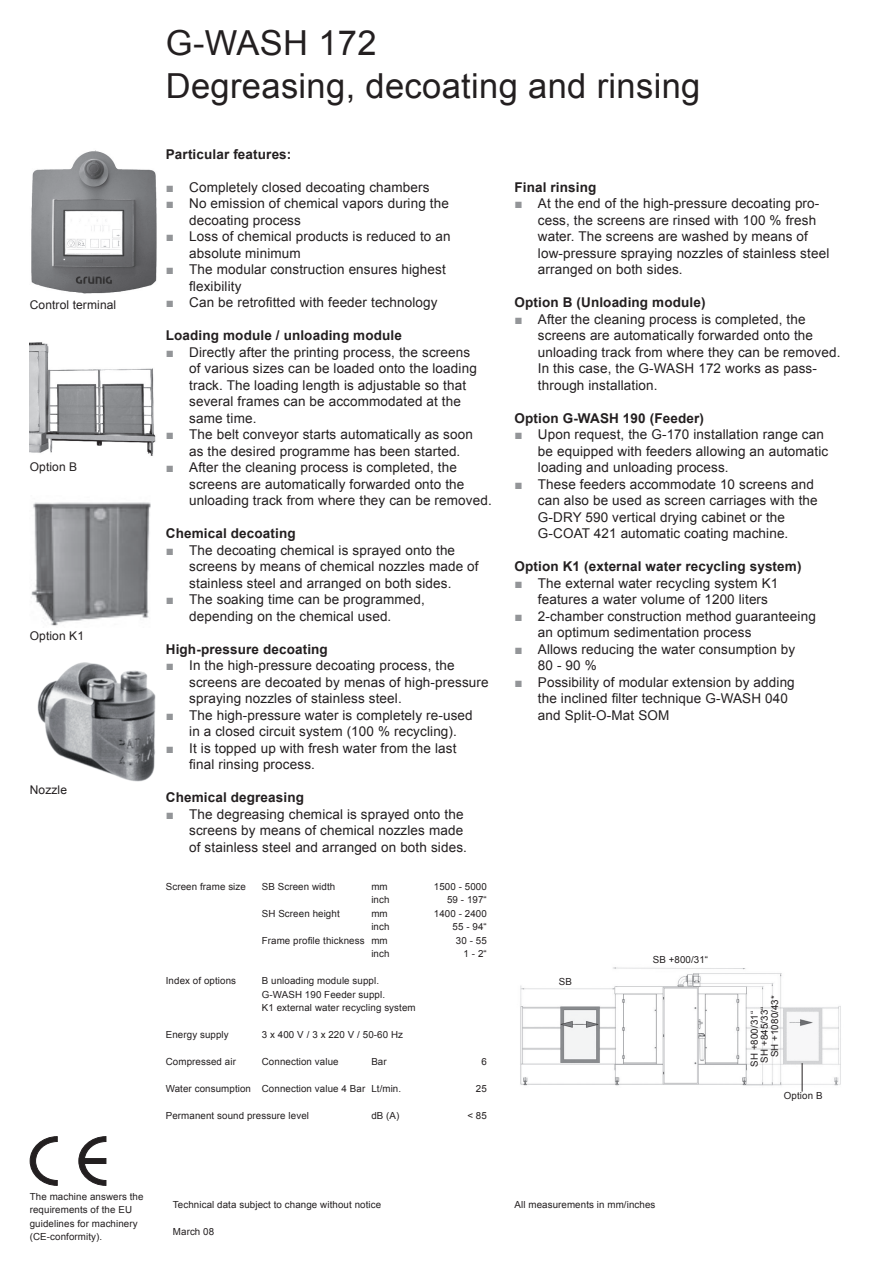
<style>
.page{position:relative;width:893px;height:1263px;background:#fff}
.page>*{position:absolute;margin:0;border:0;box-sizing:border-box;transform-origin:0 0}
.t1{font:34.5px/43.5px "Arial";letter-spacing:.01em;color:#231f20}
.t2{font:13.5px/16.5px "Arial";letter-spacing:.01em;color:#231f20}
.t3{font:700 13.5px "Arial";letter-spacing:.01em;color:#231f20}
.t4{font:12px "Arial";letter-spacing:.01em;color:#231f20}
.t5{font:9.75px/13.5px "Arial";letter-spacing:.01em;color:#231f20}
.s1{color:#939598}
</style>
<div class="page">
<img style="left:520px;top:967px;width:321px;height:123px">
<svg style="left:29px;top:1136px;width:78px;height:50px"></svg>
<img style="left:37px;top:663px;width:119px;height:119px">
<img style="left:30px;top:342px;width:126px;height:114px">
<img style="left:31px;top:502px;width:120px;height:124px">
<img style="left:31px;top:150px;width:126px;height:144px">
<svg style="left:802px;top:1063px;width:1px;height:28px"></svg>
<p class="t4" style="left:30px;top:297px;width:88px">Control terminal</p>
<p class="t4" style="left:30px;top:459px;width:49px">Option B</p>
<p class="t4" style="left:30px;top:627px;width:56px">Option K1</p>
<p class="t4" style="left:30px;top:782px;width:39px">Nozzle</p>
<h1 class="t1" style="left:166px;top:21px;width:536px">G-WASH 172<br>Degreasing, decoating and rinsing</h1>
<p class="t3" style="left:166px;top:145px;width:127px">Particular features:</p>
<p class="t2" style="left:166px;top:179px;width:265px"><span class="s1">■</span> Completely closed decoating chambers</p>
<p class="t2" style="left:189px;top:195px;width:261px;text-indent:-23px"><span class="s1">■</span> No emission of chemical vapors during the decoating process</p>
<p class="t2" style="left:189px;top:228px;width:263px;text-indent:-23px"><span class="s1">■</span> Loss of chemical products is reduced to an absolute minimum</p>
<p class="t2" style="left:189px;top:261px;width:258px;text-indent:-23px"><span class="s1">■</span> The modular construction ensures highest flexibility</p>
<p class="t2" style="left:166px;top:294px;width:273px"><span class="s1">■</span> Can be retrofitted with feeder technology</p>
<p class="t3" style="left:166px;top:326px;width:238px">Loading module / unloading module</p>
<p class="t2" style="left:189px;top:344px;width:289px;text-indent:-23px"><span class="s1">■</span> Directly after the printing process, the screens of various sizes can be loaded onto the loading track. The loading length is adjustable so that several frames can be accommodated at the same time.</p>
<p class="t2" style="left:189px;top:426px;width:285px;text-indent:-23px"><span class="s1">■</span> The belt conveyor starts automatically as soon as the desired programme has been started.</p>
<p class="t2" style="left:189px;top:459px;width:304px;text-indent:-23px"><span class="s1">■</span> After the cleaning process is completed, the screens are automatically forwarded onto the unloading track from where they can be removed.</p>
<p class="t3" style="left:166px;top:524px;width:131px">Chemical decoating</p>
<p class="t2" style="left:189px;top:542px;width:291px;text-indent:-23px"><span class="s1">■</span> The decoating chemical is sprayed onto the screens by means of chemical nozzles made of stainless steel and arranged on both sides.</p>
<p class="t2" style="left:189px;top:591px;width:237px;text-indent:-23px"><span class="s1">■</span> The soaking time can be programmed, depending on the chemical used.</p>
<p class="t3" style="left:166px;top:640px;width:164px">High-pressure decoating</p>
<p class="t2" style="left:189px;top:657px;width:301px;text-indent:-23px"><span class="s1">■</span> In the high-pressure decoating process, the screens are decoated by menas of high-pressure spraying nozzles of stainless steel.</p>
<p class="t2" style="left:166px;top:707px;width:308px;text-align:center"><span class="s1">■</span> The high-pressure water is completely re-used in a closed circuit system (100 % recycling).</p>
<p class="t2" style="left:189px;top:740px;width:269px;text-indent:-23px"><span class="s1">■</span> It is topped up with fresh water from the last final rinsing process.</p>
<p class="t3" style="left:166px;top:788px;width:140px">Chemical degreasing</p>
<p class="t2" style="left:189px;top:806px;width:279px;text-indent:-23px"><span class="s1">■</span> The degreasing chemical is sprayed onto the screens by means of chemical nozzles made of stainless steel and arranged on both sides.</p>
<p class="t5" style="left:166px;top:879px;width:82px">Screen frame size</p>
<p class="t5" style="left:262px;top:879px;width:75px">SB Screen width</p>
<p class="t5" style="left:371px;top:879px;width:18px">mm</p>
<p class="t5" style="left:434px;top:879px;width:55px">1500 - 5000</p>
<p class="t5" style="left:371px;top:893px;width:20px">inch</p>
<p class="t5" style="left:447px;top:893px;width:41px">59 - 197“</p>
<p class="t5" style="left:262px;top:906px;width:79px">SH Screen height</p>
<p class="t5" style="left:371px;top:906px;width:18px">mm</p>
<p class="t5" style="left:434px;top:906px;width:55px">1400 - 2400</p>
<p class="t5" style="left:371px;top:920px;width:20px">inch</p>
<p class="t5" style="left:453px;top:920px;width:36px">55 - 94“</p>
<p class="t5" style="left:262px;top:933px;width:127px">Frame profile thickness mm</p>
<p class="t5" style="left:456px;top:933px;width:32px">30 - 55</p>
<p class="t5" style="left:371px;top:947px;width:20px">inch</p>
<p class="t5" style="left:464px;top:947px;width:25px">1 - 2“</p>
<p class="t5" style="left:166px;top:974px;width:72px">Index of options</p>
<p class="t5" style="left:262px;top:974px;width:155px">B unloading module suppl.<br>G-WASH 190 Feeder suppl.<br>K1 external water recycling system</p>
<p class="t5" style="left:166px;top:1028px;width:64px">Energy supply</p>
<p class="t5" style="left:262px;top:1028px;width:143px">3 x 400 V / 3 x 220 V / 50-60 Hz</p>
<p class="t5" style="left:166px;top:1055px;width:72px">Compressed air</p>
<p class="t5" style="left:262px;top:1055px;width:78px">Connection value</p>
<p class="t5" style="left:371px;top:1055px;width:17px">Bar</p>
<p class="t5" style="left:481px;top:1055px;width:7px">6</p>
<p class="t5" style="left:166px;top:1082px;width:237px">Water consumption Connection value 4 Bar Lt/min.</p>
<p class="t5" style="left:476px;top:1082px;width:12px">25</p>
<p class="t5" style="left:166px;top:1109px;width:145px">Permanent sound pressure level</p>
<p class="t5" style="left:371px;top:1109px;width:30px">dB (A)</p>
<p class="t5" style="left:467px;top:1109px;width:21px">&lt; 85</p>
<p class="t3" style="left:514px;top:178px;width:83px">Final rinsing</p>
<p class="t2" style="left:538px;top:195px;width:293px;text-indent:-23px"><span class="s1">■</span> At the end of the high-pressure decoating pro&shy;cess, the screens are rinsed with 100 % fresh water. The screens are washed by means of low-pressure spraying nozzles of stainless steel arranged on both sides.</p>
<p class="t3" style="left:514px;top:293px;width:193px">Option B (Unloading module)</p>
<p class="t2" style="left:538px;top:311px;width:304px;text-indent:-23px"><span class="s1">■</span> After the cleaning process is completed, the screens are automatically forwarded onto the unloading track from where they can be removed.<br>In this case, the G-WASH 172 works as pass&shy;through installation.</p>
<p class="t3" style="left:514px;top:409px;width:191px">Option G-WASH 190 (Feeder)</p>
<p class="t2" style="left:538px;top:426px;width:292px;text-indent:-23px"><span class="s1">■</span> Upon request, the G-170 installation range can be equipped with feeders allowing an automatic loading and unloading process.</p>
<p class="t2" style="left:538px;top:476px;width:281px;text-indent:-23px"><span class="s1">■</span> These feeders accommodate 10 screens and can also be used as screen carriages with the G-DRY 590 vertical drying cabinet or the G-COAT 421 automatic coating machine.</p>
<p class="t3" style="left:514px;top:557px;width:289px">Option K1 (external water recycling system)</p>
<p class="t2" style="left:538px;top:575px;width:242px;text-indent:-23px"><span class="s1">■</span> The external water recycling system K1 features a water volume of 1200 liters</p>
<p class="t2" style="left:538px;top:608px;width:279px;text-indent:-23px"><span class="s1">■</span> 2-chamber construction method guaranteeing an optimum sedimentation process</p>
<p class="t2" style="left:538px;top:641px;width:259px;text-indent:-23px"><span class="s1">■</span> Allows reducing the water consumption by<br>80 - 90 %</p>
<p class="t2" style="left:538px;top:674px;width:258px;text-indent:-23px"><span class="s1">■</span> Possibility of modular extension by adding the inclined filter technique G-WASH 040 and Split-O-Mat SOM</p>
<p class="t5" style="left:559px;top:975px;width:15px">SB</p>
<p class="t5" style="left:653px;top:953px;width:57px">SB +800/31“</p>
<p class="t5" style="left:748px;top:1067px;width:57px;rotate:-90deg">SH +800/31“</p>
<p class="t5" style="left:758px;top:1063px;width:57px;rotate:-90deg">SH +845/33“</p>
<p class="t5" style="left:768px;top:1057px;width:64px;rotate:-90deg">SH +1080/43*</p>
<p class="t5" style="left:784px;top:1089px;width:40px">Option B</p>
<p class="t5" style="left:30px;top:1190px;width:115px">The machine answers the requirements of the EU guidelines for machinery (CE-conformity).</p>
<p class="t5" style="left:173px;top:1198px;width:210px">Technical data subject to change without notice</p>
<p class="t5" style="left:173px;top:1225px;width:43px">March 08</p>
<p class="t5" style="left:514px;top:1198px;width:142px">All measurements in mm/inches</p>
</div>
